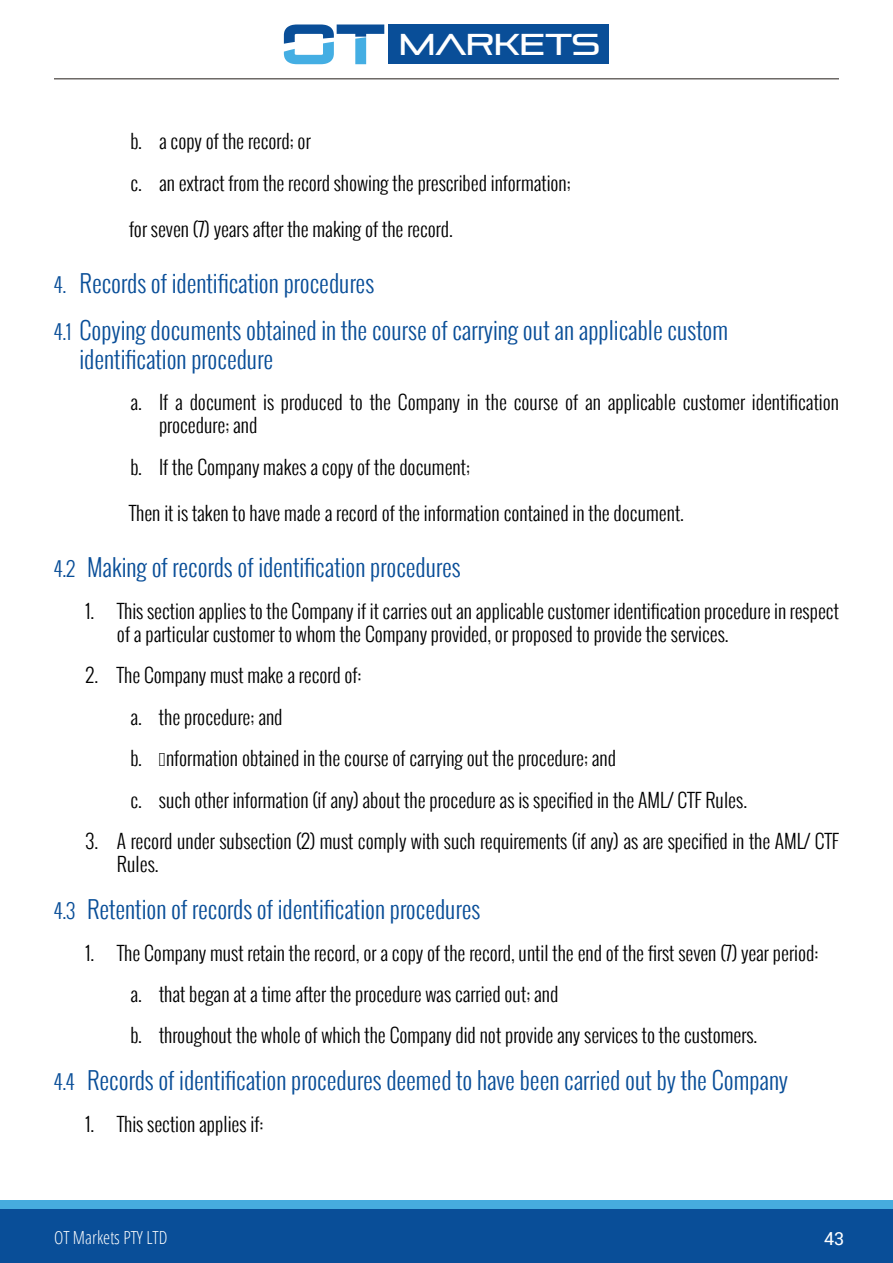
<style>
.page{position:relative;width:893px;height:1263px;background:#fff}
.page>*{position:absolute;margin:0;border:0;box-sizing:border-box;transform-origin:0 0}
.t1{font:30px "Pirulen Rg";color:#fff}
.t2{font:300 24px/46.8px "Oswald";color:#094e98}
.t3{font:300 19.5px/41.4px "Oswald";color:#000}
.t4{font:300 condensed 18px "Open Sans";color:#fff}
.t5{font:18px "Roboto";color:#fff}
.s1{font-size:20.25px}
</style>
<div class="page">
<svg style="left:284px;top:24px;width:100px;height:40px"></svg>
<div style="left:389px;top:24px;width:220px;height:40px;background:#094e98"></div>
<hr style="left:54px;top:78px;width:785px;height:1px;background:#3c3633">
<div style="left:0;top:1200px;width:893px;height:54px;background:#46acde"></div>
<div style="left:0;top:1209px;width:893px;height:54px;background:#094e98"></div>
<h1 class="t1" style="left:399px;top:27px;width:202px">MARKETS</h1>
<p class="t3" style="left:130px;top:120px;width:442px">b. a copy of the record; or<br>c. an extract from the record showing the prescribed information;</p>
<p class="t3" style="left:129px;top:208px;width:325px">for seven (7) years after the making of the record.</p>
<p class="t2" style="left:54px;top:259px;width:676px"><span class="s1">4.</span> Records of identification procedures<br><span class="s1">4.1</span> Copying documents obtained in the course of carrying out an applicable custom</p>
<p class="t2" style="left:80px;top:335px;width:195px">identification procedure</p>
<p class="t3" style="left:159px;top:390px;width:681px;line-height:23.4px;text-indent:-29px">a. If a document is produced to the Company in the course of an applicable customer identification procedure; and</p>
<p class="t3" style="left:131px;top:446px;width:341px">b. If the Company makes a copy of the document;</p>
<p class="t3" style="left:129px;top:492px;width:556px">Then it is taken to have made a record of the information contained in the document.</p>
<p class="t2" style="left:54px;top:544px;width:408px"><span class="s1">4.2</span> Making of records of identification procedures</p>
<p class="t3" style="left:117px;top:599px;width:723px;line-height:23.4px;text-indent:-31px">1. This section applies to the Company if it carries out an applicable customer identification procedure in respect of a particular customer to whom the Company provided, or proposed to provide the services.</p>
<p class="t3" style="left:130px;top:654px;width:618px;text-indent:-45px">2. The Company must make a record of:<br>a. the procedure; and<br>b. ןnformation obtained in the course of carrying out the procedure; and<br>c. such other information (if any) about the procedure as is specified in the AML/ CTF Rules.</p>
<p class="t3" style="left:117px;top:829px;width:723px;line-height:23.4px;text-indent:-31px">3. A record under subsection (2) must comply with such requirements (if any) as are specified in the AML/ CTF<br>Rules.</p>
<p class="t2" style="left:54px;top:886px;width:428px"><span class="s1">4.3</span> Retention of records of identification procedures</p>
<p class="t3" style="left:130px;top:932px;width:689px;text-indent:-45px">1. The Company must retain the record, or a copy of the record, until the end of the first seven (7) year period: a. that began at a time after the procedure was carried out; and<br>b. throughout the whole of which the Company did not provide any services to the customers.</p>
<p class="t2" style="left:54px;top:1057px;width:735px"><span class="s1">4.4</span> Records of identification procedures deemed to have been carried out by the Company</p>
<p class="t3" style="left:86px;top:1103px;width:179px">1. This section applies if:</p>
<p class="t4" style="left:54px;top:1225px;width:115px">OT Markets PTY LTD</p>
<p class="t5" style="left:824px;top:1226px;width:22px">43</p>
</div>
